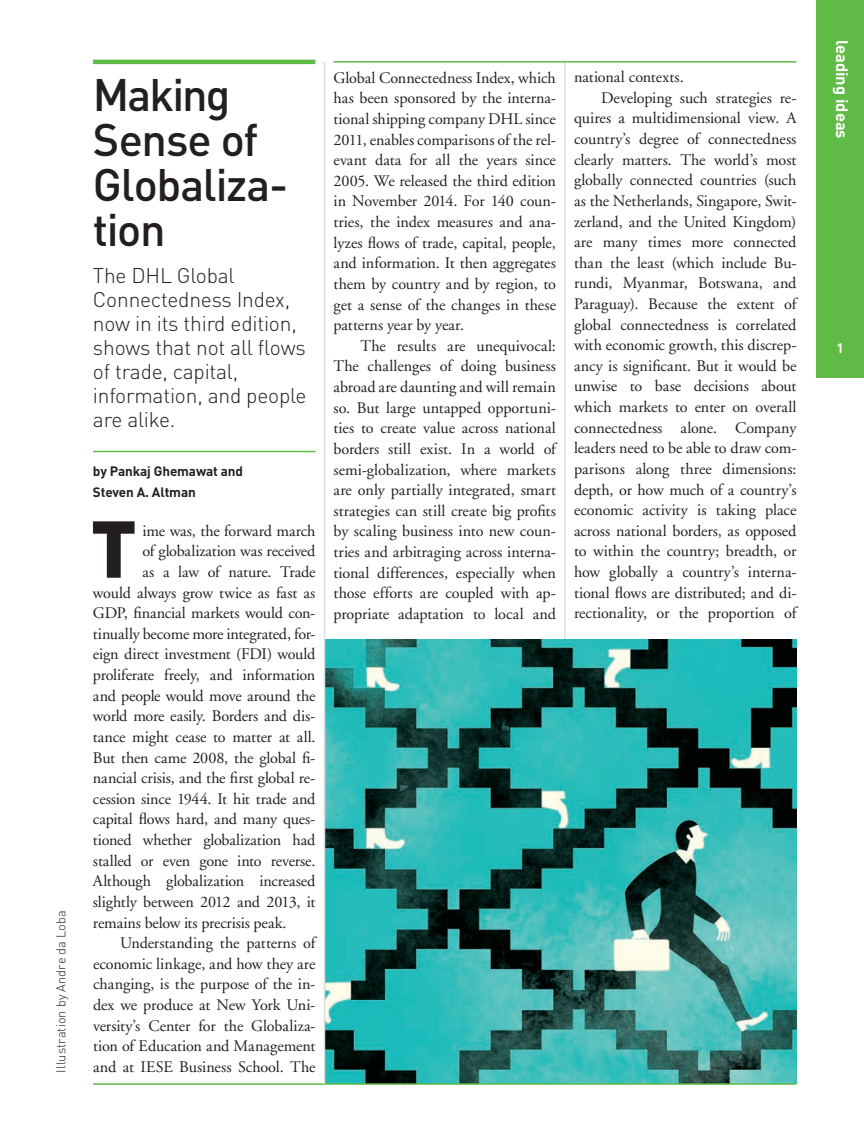
<style>
.page{position:relative;width:864px;height:1134px;background:#fff}
.page>*{position:absolute;margin:0;border:0;box-sizing:border-box;transform-origin:0 0}
.t1{font:900 79.2px "DIN";color:#231f20}
.t2{font:500 45px/45px "DIN";letter-spacing:-.03em;color:#231f20}
.t3{font:300 21px/24px "DIN";letter-spacing:-.01em;color:#231f20}
.t4{font:700 16.5px "DIN";color:#fff}
.t5{font:16.2px/20.5px "Adobe Garamond";letter-spacing:-.005em;color:#231f20;text-align:justify}
.t6{font:16.2px "Adobe Garamond";letter-spacing:-.025em;color:#231f20}
.t7{font:700 13.5px/20.7px "DIN";letter-spacing:-.01em;color:#231f20}
.t8{font:700 13.5px "DIN";color:#fff}
.t9{font:300 12.75px "DIN";letter-spacing:.005em;color:#231f20}
</style>
<div class="page">
<hr style="left:564px;top:62px;width:2px;height:1023px;background:#dcdddf">
<img style="left:325px;top:639px;width:472px;height:444px">
<div style="left:817px;top:0;width:47px;height:378px;background:#60bb46"></div>
<hr style="left:93px;top:1083px;width:704px;height:2px;background:#60bb46">
<hr style="left:93px;top:60px;width:222px;height:4px;background:#60bb46">
<hr style="left:334px;top:61px;width:462px;height:2px;background:#60bb46">
<hr style="left:93px;top:451px;width:222px;height:1px;background:#60bb46">
<hr style="left:324px;top:62px;width:1px;height:1022px;background:#dcdddf">
<p class="t9" style="left:53px;top:1072px;width:164px;rotate:-90deg">Illustration by Andre da Loba</p>
<h2 class="t2" style="left:93px;top:70px;width:197px">Making<br>Sense of<br>Globaliza&shy;tion</h2>
<p class="t3" style="left:93px;top:263px;width:215px">The DHL Global<br>Connectedness Index, now in its third edition, shows that not all flows of trade, capital, information, and people are alike.</p>
<p class="t7" style="left:93px;top:460px;width:152px">by Pankaj Ghemawat and<br>Steven A. Altman</p>
<h1 class="t1" style="left:91px;top:496px;width:48px">T</h1>
<p class="t5" style="left:142px;top:521px;width:174px">ime was, the forward march</p>
<p class="t5" style="left:142px;top:541px;width:174px">of globalization was received</p>
<p class="t5" style="left:142px;top:562px;width:174px">as a law of nature. Trade</p>
<p class="t5" style="left:93px;top:583px;width:224px">would always grow twice as fast as</p>
<p class="t5" style="left:93px;top:603px;width:224px">GDP, financial markets would con-</p>
<p class="t5" style="left:93px;top:624px;width:224px">tinually become more integrated, for-</p>
<p class="t5" style="left:93px;top:645px;width:224px">eign direct investment (FDI) would</p>
<p class="t5" style="left:93px;top:665px;width:224px">proliferate freely, and information</p>
<p class="t6" style="left:93px;top:687px;width:224px">and people would move around the</p>
<p class="t5" style="left:93px;top:706px;width:224px">world more easily. Borders and dis-</p>
<p class="t5" style="left:93px;top:727px;width:224px">tance might cease to matter at all.</p>
<p class="t5" style="left:93px;top:748px;width:224px">But then came 2008, the global fi-</p>
<p class="t5" style="left:93px;top:768px;width:224px">nancial crisis, and the first global re-</p>
<p class="t5" style="left:93px;top:789px;width:224px">cession since 1944. It hit trade and</p>
<p class="t5" style="left:93px;top:809px;width:224px">capital flows hard, and many ques-</p>
<p class="t5" style="left:93px;top:830px;width:224px">tioned whether globalization had</p>
<p class="t5" style="left:93px;top:851px;width:224px">stalled or even gone into reverse.</p>
<p class="t5" style="left:93px;top:871px;width:224px">Although globalization increased</p>
<p class="t5" style="left:93px;top:892px;width:224px">slightly between 2012 and 2013, it</p>
<p class="t5" style="left:93px;top:913px;width:195px">remains below its precrisis peak.</p>
<p class="t5" style="left:120px;top:933px;width:197px">Understanding the patterns of</p>
<p class="t5" style="left:93px;top:954px;width:224px">economic linkage, and how they are</p>
<p class="t5" style="left:93px;top:974px;width:224px">changing, is the purpose of the in-</p>
<p class="t5" style="left:93px;top:995px;width:224px">dex we produce at New York Uni-</p>
<p class="t5" style="left:93px;top:1016px;width:224px">versity’s Center for the Globaliza-</p>
<p class="t5" style="left:93px;top:1036px;width:224px">tion of Education and Management</p>
<p class="t5" style="left:93px;top:1057px;width:224px">and at IESE Business School. The</p>
<p class="t5" style="left:334px;top:68px;width:224px">Global Connectedness Index, which has been sponsored by the interna&shy;tional shipping company DHL since 2011, enables comparisons of the rel&shy;evant data for all the years since 2005. We released the third edition in November 2014. For 140 coun&shy;tries, the index measures and ana&shy;lyzes flows of trade, capital, people, and information. It then aggregates them by country and by region, to get a sense of the changes in these patterns year by year.</p>
<p class="t5" style="left:334px;top:336px;width:224px;text-indent:27px">The results are unequivocal:<br>The challenges of doing business abroad are daunting and will remain so. But large untapped opportuni&shy;ties to create value across national borders still exist. In a world of semi-globalization, where markets are only partially integrated, smart strategies can still create big profits by scaling business into new coun&shy;tries and arbitraging across interna&shy;tional differences, especially when those efforts are coupled with ap&shy;propriate adaptation to local and</p>
<p class="t5" style="left:574px;top:67px;width:111px">national contexts.</p>
<p class="t5" style="left:601px;top:88px;width:197px">Developing such strategies re-</p>
<p class="t5" style="left:574px;top:108px;width:224px">quires a multidimensional view. A</p>
<p class="t5" style="left:574px;top:129px;width:224px">country’s degree of connectedness</p>
<p class="t5" style="left:574px;top:150px;width:224px">clearly matters. The world’s most</p>
<p class="t5" style="left:574px;top:170px;width:224px">globally connected countries (such</p>
<p class="t5" style="left:574px;top:191px;width:224px">as the Netherlands, Singapore, Swit-</p>
<p class="t5" style="left:574px;top:212px;width:224px">zerland, and the United Kingdom)</p>
<p class="t5" style="left:574px;top:232px;width:224px">are many times more connected</p>
<p class="t5" style="left:574px;top:253px;width:224px">than the least (which include Bu-</p>
<p class="t5" style="left:574px;top:273px;width:224px">rundi, Myanmar, Botswana, and</p>
<p class="t5" style="left:574px;top:294px;width:224px">Paraguay). Because the extent of</p>
<p class="t5" style="left:574px;top:315px;width:224px">global connectedness is correlated</p>
<p class="t5" style="left:574px;top:335px;width:224px">with economic growth, this discrep-</p>
<p class="t5" style="left:574px;top:356px;width:224px">ancy is significant. But it would be</p>
<p class="t5" style="left:574px;top:377px;width:224px">unwise to base decisions about</p>
<p class="t5" style="left:574px;top:397px;width:224px">which markets to enter on overall</p>
<p class="t5" style="left:574px;top:418px;width:224px">connectedness alone. Company</p>
<p class="t5" style="left:574px;top:438px;width:224px">leaders need to be able to draw com-</p>
<p class="t5" style="left:574px;top:459px;width:224px">parisons along three dimensions:</p>
<p class="t5" style="left:574px;top:480px;width:224px">depth, or how much of a country’s</p>
<p class="t5" style="left:574px;top:500px;width:224px">economic activity is taking place</p>
<p class="t5" style="left:574px;top:521px;width:224px">across national borders, as opposed</p>
<p class="t5" style="left:574px;top:541px;width:224px">to within the country; breadth, or</p>
<p class="t5" style="left:574px;top:562px;width:224px">how globally a country’s interna-</p>
<p class="t5" style="left:574px;top:583px;width:224px">tional flows are distributed; and di-</p>
<p class="t5" style="left:574px;top:603px;width:224px">rectionality, or the proportion of</p>
<p class="t4" style="left:853px;top:40px;width:100px;rotate:90deg">leading ideas</p>
<p class="t8" style="left:836px;top:339px;width:9px">1</p>
</div>
